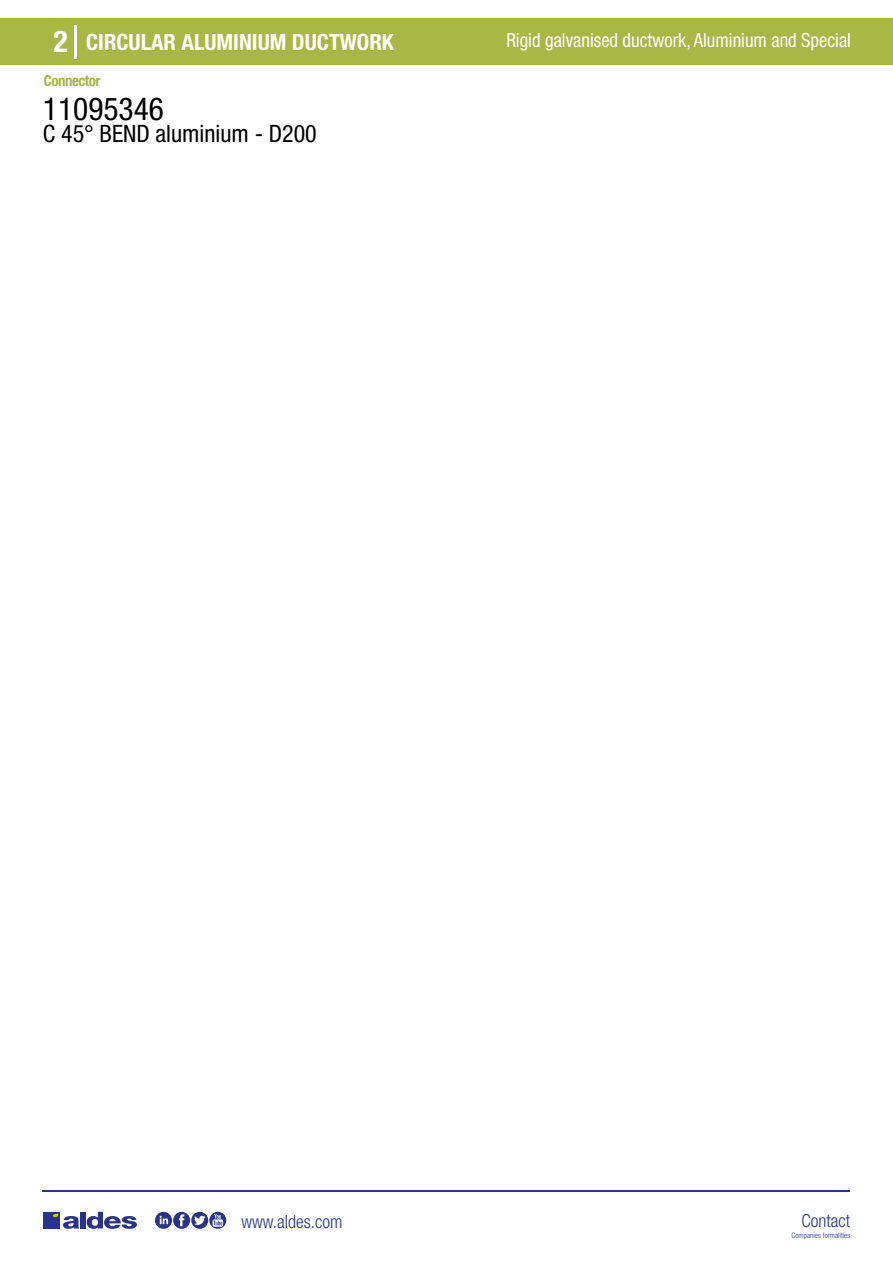
<style>
.page{position:relative;width:893px;height:1263px;background:#fff}
.page>*{position:absolute;margin:0;border:0;box-sizing:border-box;transform-origin:0 0}
.t1{font:condensed 31.5px "Helvetica Neue LT Std";color:#000}
.t2{font:700 condensed 30px "Helvetica Neue LT Std";color:#fff}
.t3{font:condensed 24px "Helvetica Neue LT Std";color:#000}
.t4{font:700 condensed 22.5px "Helvetica Neue LT Std";color:#fff}
.t5{font:condensed 19.5px "Helvetica Neue LT Std";color:#fff;scale:.95 1}
.t6{font:300 condensed 18px "Helvetica Neue";color:#28348b}
.t7{font:700 condensed 15px "Helvetica Neue LT Std";letter-spacing:-.035em;color:#a9b745}
.t8{font:300 condensed 7.5px "Helvetica Neue";color:#28348b}
</style>
<div class="page">
<div style="left:0;top:18px;width:893px;height:46px;background:#a9b745"></div>
<hr style="left:74px;top:25px;width:2px;height:33px;background:#fff">
<hr style="left:43px;top:1190px;width:807px;height:1px;background:#28348b">
<svg style="left:155px;top:1212px;width:71px;height:17px"></svg>
<div style="left:43px;top:1212px;width:17px;height:16px;background:#28348b"></div>
<div style="left:80px;top:1212px;width:6px;height:16px;background:#28348b"></div>
<svg style="left:87px;top:1212px;width:50px;height:17px"></svg>
<svg style="left:53px;top:1213px;width:26px;height:16px"></svg>
<h2 class="t2" style="left:54px;top:24px;width:16px">2</h2>
<p class="t4" style="left:86px;top:28px;width:309px">CIRCULAR ALUMINIUM DUCTWORK</p>
<p class="t5" style="left:506px;top:29px;width:364px">Rigid galvanised ductwork, Aluminium and Special</p>
<p class="t7" style="left:44px;top:71px;width:58px">Connector</p>
<h1 class="t1" style="left:43px;top:91px;width:122px">11095346</h1>
<p class="t3" style="left:43px;top:120px;width:275px">C 45° BEND aluminium - D200</p>
<p class="t6" style="left:241px;top:1211px;width:102px">www.aldes.com</p>
<p class="t6" style="left:801px;top:1211px;width:50px">Contact</p>
<p class="t8" style="left:791px;top:1230px;width:60px">Companies formalities</p>
</div>
